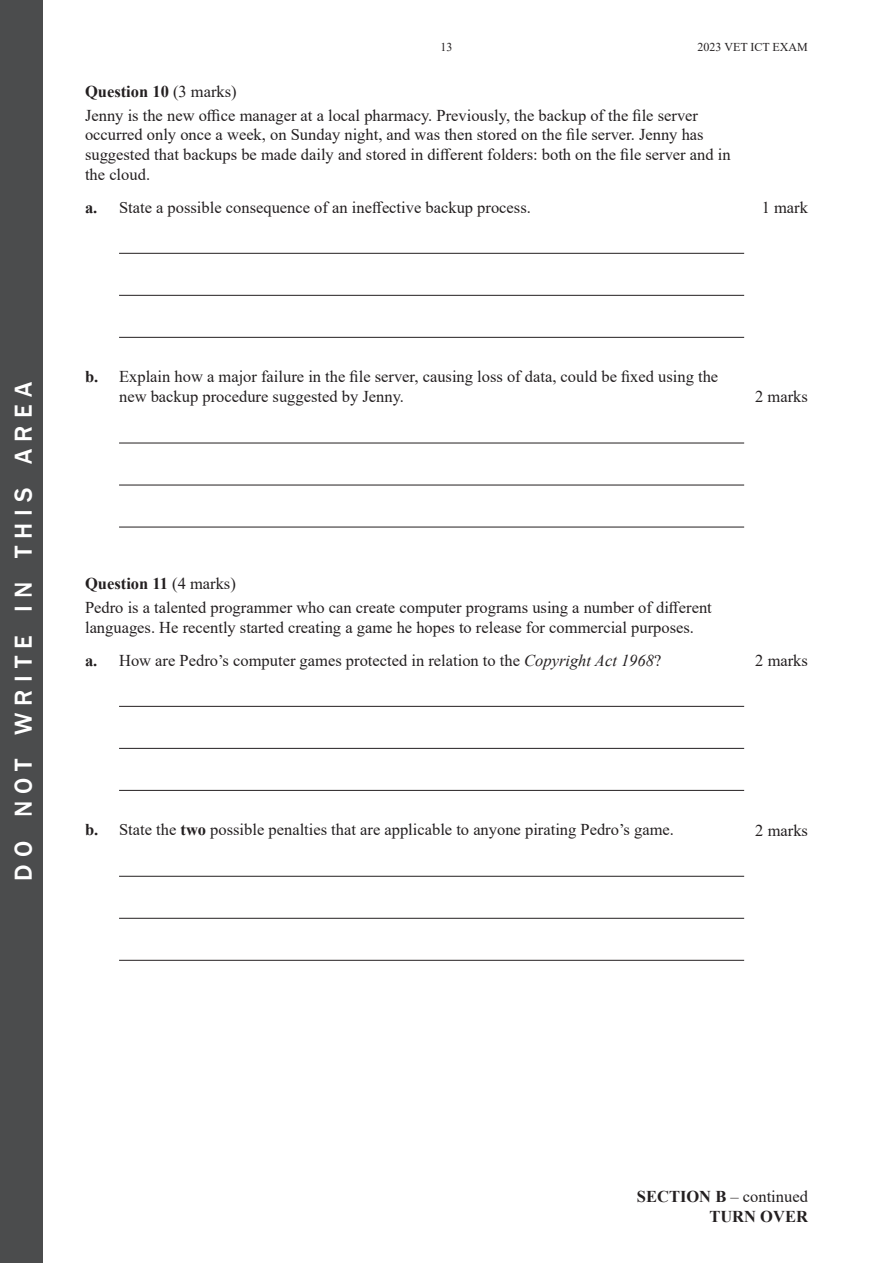
<style>
.page{position:relative;width:893px;height:1263px;background:#fff}
.page>*{position:absolute;margin:0;border:0;box-sizing:border-box;transform-origin:0 0}
.t1{font:500 25.2px "Franklin Gothic";letter-spacing:.285em;color:#fff}
.t2{font:16.5px/19.8px "Times New Roman";color:#231f20}
.t3{font:700 16.5px/19.8px "Times New Roman";color:#231f20;text-align:right}
.t4{font:12px "Times New Roman";color:#231f20}
.s1{font-weight:700}
.s2{font-style:italic}
.s3{font-weight:400}
</style>
<div class="page">
<div style="left:0;top:0;width:43px;height:1263px;background:#4b4c4d"></div>
<hr style="left:119px;top:253px;width:625px;height:1px;background:#231f20">
<hr style="left:119px;top:295px;width:625px;height:1px;background:#231f20">
<hr style="left:119px;top:337px;width:625px;height:1px;background:#231f20">
<hr style="left:119px;top:443px;width:625px;height:1px;background:#231f20">
<hr style="left:119px;top:485px;width:625px;height:1px;background:#231f20">
<hr style="left:119px;top:527px;width:625px;height:1px;background:#231f20">
<hr style="left:119px;top:706px;width:625px;height:1px;background:#231f20">
<hr style="left:119px;top:748px;width:625px;height:1px;background:#231f20">
<hr style="left:119px;top:790px;width:625px;height:1px;background:#231f20">
<hr style="left:119px;top:876px;width:625px;height:1px;background:#231f20">
<hr style="left:119px;top:918px;width:625px;height:1px;background:#231f20">
<hr style="left:119px;top:960px;width:625px;height:1px;background:#231f20">
<p class="t4" style="left:440px;top:38px;width:13px">13</p>
<p class="t4" style="left:698px;top:38px;width:112px">2023 VET ICT EXAM</p>
<p class="t2" style="left:85px;top:78px;width:614px;line-height:24px"><span class="s1">Question 10</span> (3 marks)<br>Jenny is the new office manager at a local pharmacy. Previously, the backup of the file server</p>
<p class="t2" style="left:85px;top:124px;width:647px">occurred only once a week, on Sunday night, and was then stored on the file server. Jenny has suggested that backups be made daily and stored in different folders: both on the file server and in the cloud.</p>
<p class="t2" style="left:85px;top:197px;width:447px"><span class="s1">a.</span> State a possible consequence of an ineffective backup process.</p>
<p class="t2" style="left:762px;top:197px;width:48px">1 mark</p>
<h1 class="t1" style="left:8px;top:881px;width:500px;rotate:-90deg">do not write in this area</h1>
<p class="t2" style="left:119px;top:366px;width:601px;text-indent:-34px"><span class="s1">b.</span> Explain how a major failure in the file server, causing loss of data, could be fixed using the new backup procedure suggested by Jenny.</p>
<p class="t2" style="left:755px;top:386px;width:54px">2 marks</p>
<p class="t2" style="left:85px;top:571px;width:628px;line-height:24px"><span class="s1">Question 11</span> (4 marks)<br>Pedro is a talented programmer who can create computer programs using a number of different</p>
<p class="t2" style="left:85px;top:611px;width:610px;line-height:32.5px">languages. He recently started creating a game he hopes to release for commercial purposes. <span class="s1">a.</span> How are Pedro’s computer games protected in relation to the <span class="s2">Copyright Act 1968</span>?</p>
<p class="t2" style="left:755px;top:650px;width:54px">2 marks</p>
<p class="t2" style="left:85px;top:819px;width:590px"><span class="s1">b.</span> State the <span class="s1">two</span> possible penalties that are applicable to anyone pirating Pedro’s game.</p>
<p class="t2" style="left:755px;top:819px;width:54px">2 marks</p>
<p class="t3" style="left:637px;top:1186px;width:172px">SECTION B <span class="s3">– continued<br></span>TURN OVER</p>
</div>
